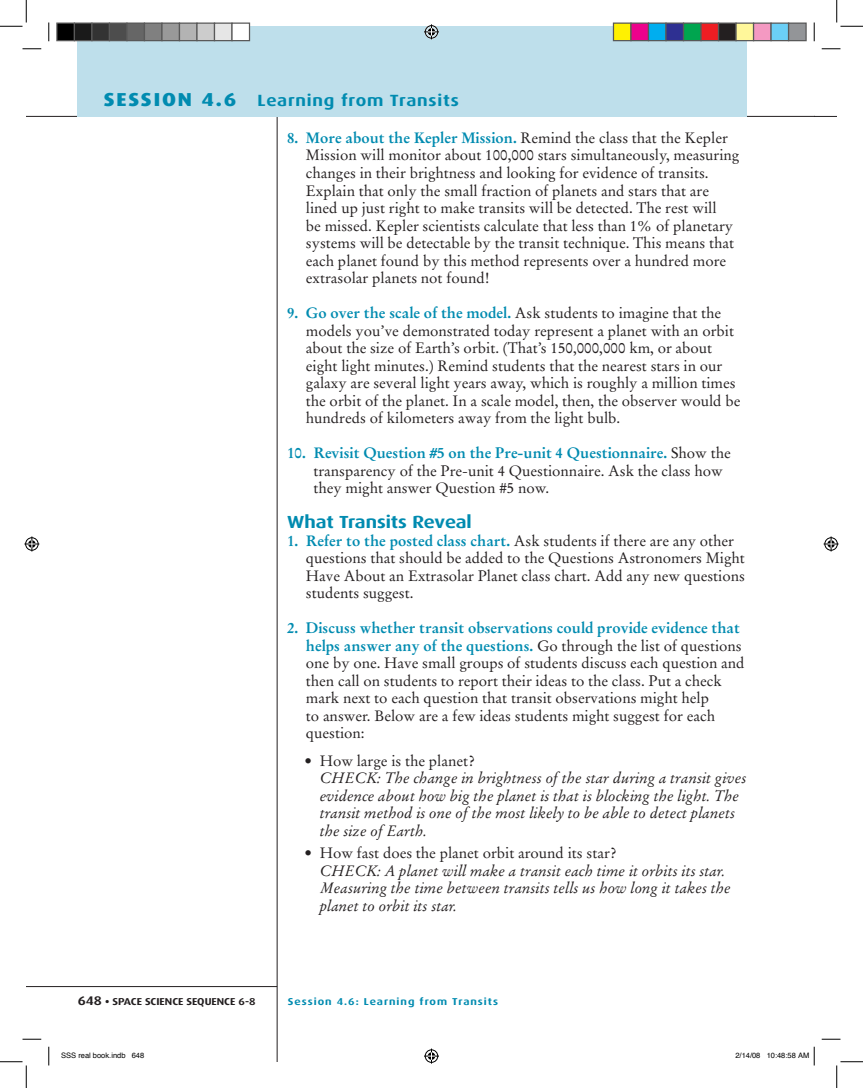
<style>
.page{position:relative;width:863px;height:1088px;background:#fff}
.page>*{position:absolute;margin:0;border:0;box-sizing:border-box;transform-origin:0 0}
.t1{font:700 17.5px "Dax Wide";color:#008bb0}
.t2{font:700 16.25px "Dax Wide";letter-spacing:.05em;color:#008bb0}
.t3{font:15px/17.5px "Stempel Garamond LT Std";color:#231f20}
.t4{font:italic 15px/17.5px "Stempel Garamond LT Std";color:#231f20}
.t5{font:700 10px "Dax Wide";letter-spacing:.1em;color:#008bb0}
.t6{font:700 10px "Dax Wide";color:#231f20}
.t7{font:7.5px "Helvetica";color:#000}
.s1{font-weight:800;font-size:18.75px}
.s2{font-weight:700;color:#008bb0}
.s3{font-size:12.5px}
</style>
<div class="page">
<hr style="left:26px;top:986px;width:251px;height:1px;background:#231f20">
<hr style="left:277px;top:26px;width:1px;height:1035px;background:#231f20">
<hr style="left:26px;top:116px;width:788px;height:1px;background:#231f20">
<svg style="left:814px;top:116px;width:22px;height:1px"></svg>
<div style="left:77px;top:26px;width:669px;height:90px;background:#bedfeb"></div>
<svg style="left:22px;top:48px;width:19px;height:2px"></svg>
<svg style="left:821px;top:48px;width:19px;height:2px"></svg>
<svg style="left:22px;top:1038px;width:19px;height:2px"></svg>
<svg style="left:821px;top:1038px;width:19px;height:2px"></svg>
<svg style="left:48px;top:22px;width:2px;height:19px"></svg>
<svg style="left:48px;top:1046px;width:2px;height:19px"></svg>
<svg style="left:813px;top:22px;width:2px;height:19px"></svg>
<svg style="left:0;top:0;width:27px;height:27px"></svg>
<svg style="left:0;top:1061px;width:27px;height:27px"></svg>
<svg style="left:836px;top:0;width:26px;height:27px"></svg>
<svg style="left:836px;top:1061px;width:26px;height:27px"></svg>
<svg style="left:424px;top:24px;width:15px;height:15px"></svg>
<svg style="left:424px;top:1048px;width:15px;height:15px"></svg>
<svg style="left:24px;top:536px;width:15px;height:15px"></svg>
<svg style="left:823px;top:536px;width:15px;height:15px"></svg>
<div style="left:57px;top:23px;width:17px;height:18px;background:#000"></div>
<div style="left:56px;top:22px;width:19px;height:19px;border:1px solid #595959"></div>
<div style="left:74px;top:23px;width:18px;height:18px;background:#1a1a1a"></div>
<div style="left:74px;top:22px;width:18px;height:19px;border:1px solid #595959"></div>
<div style="left:92px;top:23px;width:17px;height:18px;background:#333"></div>
<div style="left:91px;top:22px;width:19px;height:19px;border:1px solid #595959"></div>
<div style="left:109px;top:23px;width:18px;height:18px;background:#4d4d4d"></div>
<div style="left:109px;top:22px;width:19px;height:19px;border:1px solid #595959"></div>
<div style="left:127px;top:23px;width:17px;height:18px;background:#666"></div>
<div style="left:126px;top:22px;width:19px;height:19px;border:1px solid #595959"></div>
<div style="left:144px;top:23px;width:18px;height:18px;background:#808080"></div>
<div style="left:144px;top:22px;width:18px;height:19px;border:1px solid #595959"></div>
<div style="left:162px;top:23px;width:17px;height:18px;background:#999"></div>
<div style="left:161px;top:22px;width:19px;height:19px;border:1px solid #595959"></div>
<div style="left:179px;top:23px;width:18px;height:18px;background:#b3b3b3"></div>
<div style="left:179px;top:22px;width:19px;height:19px;border:1px solid #595959"></div>
<div style="left:197px;top:23px;width:17px;height:18px;background:#ccc"></div>
<div style="left:196px;top:22px;width:19px;height:19px;border:1px solid #595959"></div>
<div style="left:214px;top:23px;width:18px;height:18px;background:#e6e6e6"></div>
<div style="left:214px;top:22px;width:18px;height:19px;border:1px solid #595959"></div>
<div style="left:232px;top:23px;width:17px;height:18px;background:#fff"></div>
<div style="left:231px;top:22px;width:19px;height:19px;border:1px solid #595959"></div>
<div style="left:613px;top:23px;width:18px;height:18px;background:#fff101"></div>
<div style="left:612px;top:22px;width:19px;height:19px;border:1px solid #595959"></div>
<div style="left:631px;top:23px;width:17px;height:18px;background:#ed028c"></div>
<div style="left:630px;top:22px;width:19px;height:19px;border:1px solid #595959"></div>
<div style="left:648px;top:23px;width:18px;height:18px;background:#00aeef"></div>
<div style="left:648px;top:22px;width:18px;height:19px;border:1px solid #595959"></div>
<div style="left:666px;top:23px;width:17px;height:18px;background:#2e3092"></div>
<div style="left:665px;top:22px;width:19px;height:19px;border:1px solid #595959"></div>
<div style="left:683px;top:23px;width:18px;height:18px;background:#00a54f"></div>
<div style="left:682px;top:22px;width:19px;height:19px;border:1px solid #595959"></div>
<div style="left:701px;top:23px;width:17px;height:18px;background:#ee1d23"></div>
<div style="left:700px;top:22px;width:19px;height:19px;border:1px solid #595959"></div>
<div style="left:718px;top:23px;width:18px;height:18px;background:#231f20"></div>
<div style="left:718px;top:22px;width:18px;height:19px;border:1px solid #595959"></div>
<div style="left:736px;top:23px;width:17px;height:18px;background:#fff79a"></div>
<div style="left:735px;top:22px;width:19px;height:19px;border:1px solid #595959"></div>
<div style="left:753px;top:23px;width:18px;height:18px;background:#f499c2"></div>
<div style="left:752px;top:22px;width:19px;height:19px;border:1px solid #595959"></div>
<div style="left:771px;top:23px;width:17px;height:18px;background:#6bcff6"></div>
<div style="left:770px;top:22px;width:19px;height:19px;border:1px solid #595959"></div>
<div style="left:788px;top:23px;width:18px;height:18px;background:#939598"></div>
<div style="left:788px;top:22px;width:18px;height:19px;border:1px solid #595959"></div>
<svg style="left:813px;top:1046px;width:2px;height:19px"></svg>
<p class="t2" style="left:104px;top:91px;width:356px"><span class="s1">SESSION 4.6</span> Learning from Transits</p>
<p class="t3" style="left:306px;top:129px;width:435px;text-indent:-19px"><span class="s2">8. More about the Kepler Mission.</span> Remind the class that the Kepler Mission will monitor about 100,000 stars simultaneously, measuring changes in their brightness and looking for evidence of transits.<br>Explain that only the small fraction of planets and stars that are lined up just right to make transits will be detected. The rest will<br>be missed. Kepler scientists calculate that less than 1% of planetary systems will be detectable by the transit technique. This means that each planet found by this method represents over a hundred more extrasolar planets not found!</p>
<p class="t3" style="left:306px;top:304px;width:436px;text-indent:-19px"><span class="s2">9. Go over the scale of the model.</span> Ask students to imagine that the models you’ve demonstrated today represent a planet with an orbit about the size of Earth’s orbit. (That’s 150,000,000 km, or about eight light minutes.) Remind students that the nearest stars in our galaxy are several light years away, which is roughly a million times the orbit of the planet. In a scale model, then, the observer would be hundreds of kilometers away from the light bulb.</p>
<p class="t3" style="left:313px;top:444px;width:419px;text-indent:-26px"><span class="s2">10. Revisit Question #5 on the Pre-unit 4 Questionnaire.</span> Show the transparency of the Pre-unit 4 Questionnaire. Ask the class how they might answer Question #5 now.</p>
<p class="t1" style="left:287px;top:512px;width:186px">What Transits Reveal</p>
<p class="t3" style="left:306px;top:532px;width:440px;text-indent:-19px"><span class="s2">1. Refer to the posted class chart.</span> Ask students if there are any other questions that should be added to the Questions Astronomers Might Have About an Extrasolar Planet class chart. Add any new questions students suggest.</p>
<p class="t3" style="left:306px;top:619px;width:440px;text-indent:-19px"><span class="s2">2. Discuss whether transit observations could provide evidence that helps answer any of the questions.</span> Go through the list of questions one by one. Have small groups of students discuss each question and then call on students to report their ideas to the class. Put a check mark next to each question that transit observations might help<br>to answer. Below are a few ideas students might suggest for each question:</p>
<p class="t3" style="left:304px;top:752px;width:171px">• How large is the planet?</p>
<p class="t4" style="left:319px;top:769px;width:428px">CHECK: The change in brightness of the star during a transit gives evidence about how big the planet is that is blocking the light. The transit method is one of the most likely to be able to detect planets the size of Earth.</p>
<p class="t3" style="left:304px;top:844px;width:313px">• How fast does the planet orbit around its star?</p>
<p class="t4" style="left:319px;top:862px;width:413px">CHECK: A planet will make a transit each time it orbits its star.<br>Measuring the time between transits tells us how long it takes the planet to orbit its star.</p>
<p class="t6" style="left:78px;top:995px;width:179px"><span class="s3">648</span> • SPACE SCIENCE SEQUENCE 6-8</p>
<p class="t5" style="left:288px;top:995px;width:212px">Session 4.6: Learning from Transits</p>
<p class="t7" style="left:61px;top:1048px;width:84px">SSS real book.indb 648</p>
<p class="t7" style="left:735px;top:1048px;width:75px">2/14/08 10:48:58 AM</p>
</div>
